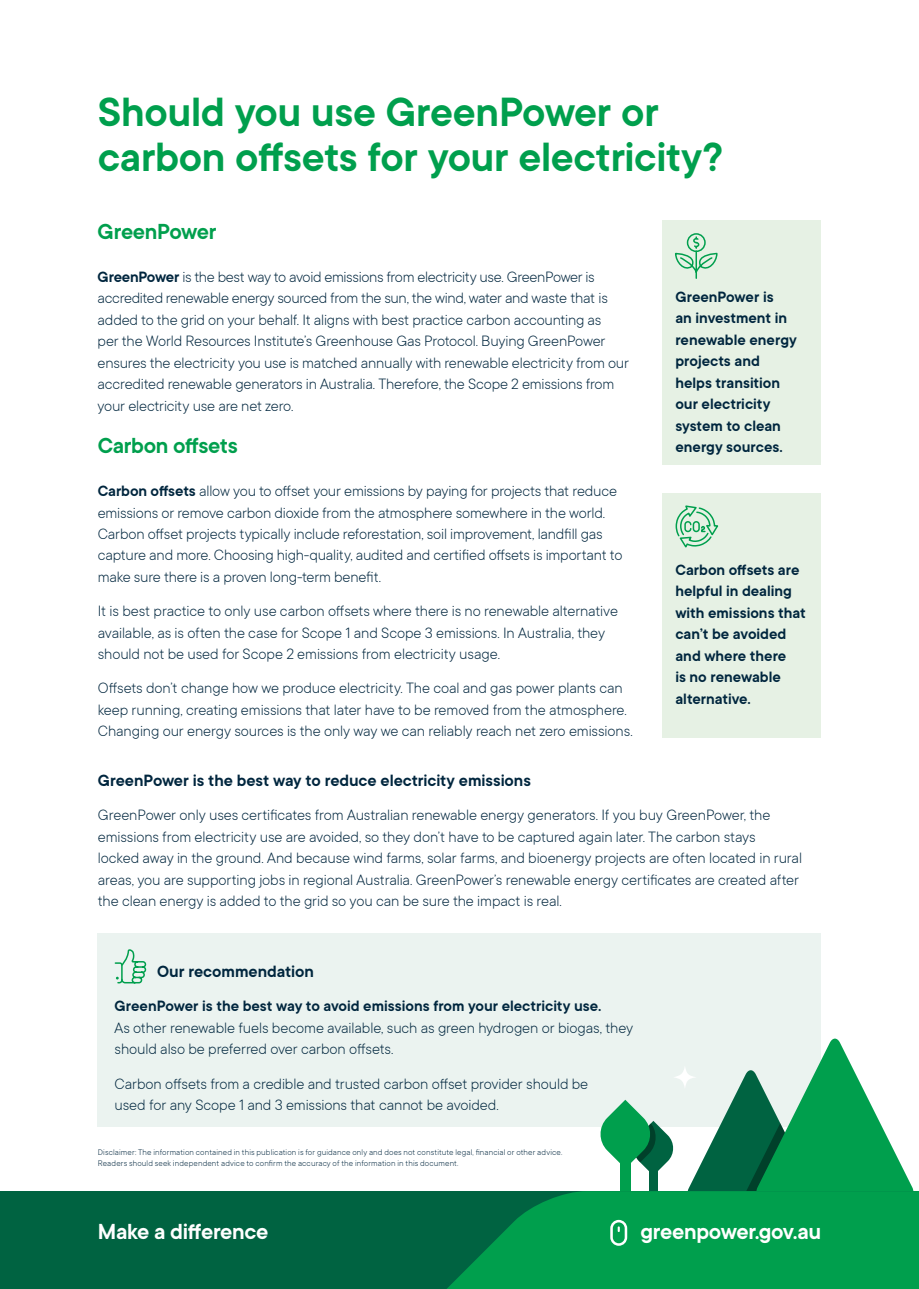
<style>
.page{position:relative;width:919px;height:1289px;background:#fff}
.page>*{position:absolute;margin:0;border:0;box-sizing:border-box;transform-origin:0 0}
.t1{font:600 45px/45px "TT Commons";letter-spacing:-.01em;color:#009f4d}
.B_Head{font:600 24px "TT Commons";letter-spacing:-.015em;color:#fff}
.B_Head-2{font:600 24px "TT Commons";letter-spacing:-.015em;color:#009f4d}
.C_Head{font:600 18px "TT Commons";letter-spacing:-.005em;color:#00263e}
.body_copy{font:300 16.5px/21.5px "TT Commons";letter-spacing:-.01em;color:#00263e}
.body_copy-2{font:600 16.5px/21.5px "TT Commons";color:#00263e}
.references{font:300 9px/10.8px "TT Commons";letter-spacing:.015em;color:#00263e}
.s1{font-weight:600}
</style>
<div class="page">
<div style="left:98px;top:933px;width:723px;height:194px;background:#ebf3f0"></div>
<svg style="left:114px;top:949px;width:33px;height:35px"></svg>
<div style="left:649px;top:1148px;width:8px;height:54px;background:#006341"></div>
<svg style="left:687px;top:1038px;width:227px;height:153px"></svg>
<div style="left:620px;top:1134px;width:10px;height:68px;background:#009f4d"></div>
<svg style="left:600px;top:1099px;width:74px;height:76px"></svg>
<div style="left:662px;top:493px;width:159px;height:244px;background:#e6f1e4"></div>
<svg style="left:0;top:1191px;width:918px;height:97px;background:#007e46"></svg>
<svg style="left:610px;top:1219px;width:17px;height:26px"></svg>
<svg style="left:673px;top:1065px;width:23px;height:24px"></svg>
<div style="left:662px;top:220px;width:159px;height:245px;background:#e6f1e4"></div>
<svg style="left:675px;top:233px;width:43px;height:46px"></svg>
<svg style="left:675px;top:505px;width:43px;height:43px"></svg>
<p class="t1" style="left:98px;top:88px;width:626px">Should you use GreenPower or carbon offsets for your electricity?</p>
<p class="B_Head-2" style="left:98px;top:216px;width:121px">GreenPower</p>
<p class="body_copy" style="left:98px;top:265px;width:533px"><span class="s1">GreenPower</span> is the best way to avoid emissions from electricity use. GreenPower is accredited renewable energy sourced from the sun, the wind, water and waste that is added to the grid on your behalf. It aligns with best practice carbon accounting as<br>per the World Resources Institute’s Greenhouse Gas Protocol. Buying GreenPower ensures the electricity you use is matched annually with renewable electricity from our accredited renewable generators in Australia. Therefore, the Scope 2 emissions from your electricity use are net zero.</p>
<p class="B_Head-2" style="left:98px;top:430px;width:141px">Carbon offsets</p>
<p class="body_copy" style="left:98px;top:479px;width:526px"><span class="s1">Carbon offsets</span> allow you to offset your emissions by paying for projects that reduce emissions or remove carbon dioxide from the atmosphere somewhere in the world.<br>Carbon offset projects typically include reforestation, soil improvement, landfill gas capture and more. Choosing high-quality, audited and certified offsets is important to make sure there is a proven long-term benefit.</p>
<p class="body_copy" style="left:98px;top:599px;width:521px">It is best practice to only use carbon offsets where there is no renewable alternative available, as is often the case for Scope 1 and Scope 3 emissions. In Australia, they should not be used for Scope 2 emissions from electricity usage.</p>
<p class="body_copy" style="left:98px;top:676px;width:536px">Offsets don’t change how we produce electricity. The coal and gas power plants can keep running, creating emissions that later have to be removed from the atmosphere.<br>Changing our energy sources is the only way we can reliably reach net zero emissions.</p>
<p class="body_copy-2" style="left:675px;top:285px;width:123px">GreenPower is<br>an investment in renewable energy projects and helps transition our electricity system to clean energy sources.</p>
<p class="body_copy-2" style="left:675px;top:558px;width:132px">Carbon offsets are helpful in dealing with emissions that can’t be avoided and where there<br>is no renewable alternative.</p>
<p class="C_Head" style="left:98px;top:769px;width:434px">GreenPower is the best way to reduce electricity emissions</p>
<p class="body_copy" style="left:98px;top:803px;width:705px">GreenPower only uses certificates from Australian renewable energy generators. If you buy GreenPower, the emissions from electricity use are avoided, so they don’t have to be captured again later. The carbon stays<br>locked away in the ground. And because wind farms, solar farms, and bioenergy projects are often located in rural areas, you are supporting jobs in regional Australia. GreenPower’s renewable energy certificates are created after the clean energy is added to the grid so you can be sure the impact is real.</p>
<p class="C_Head" style="left:157px;top:960px;width:158px">Our recommendation</p>
<p class="body_copy" style="left:115px;top:994px;width:520px"><span class="s1">GreenPower is the best way to avoid emissions from your electricity use.<br></span>As other renewable fuels become available, such as green hydrogen or biogas, they should also be preferred over carbon offsets.</p>
<p class="body_copy" style="left:115px;top:1072px;width:475px">Carbon offsets from a credible and trusted carbon offset provider should be used for any Scope 1 and 3 emissions that cannot be avoided.</p>
<p class="references" style="left:98px;top:1146px;width:466px">Disclaimer: The information contained in this publication is for guidance only and does not constitute legal, financial or other advice.<br>Readers should seek independent advice to confirm the accuracy of the information in this document.</p>
<p class="B_Head" style="left:98px;top:1216px;width:172px">Make a difference</p>
<p class="B_Head" style="left:640px;top:1216px;width:182px">greenpower.gov.au</p>
</div>
